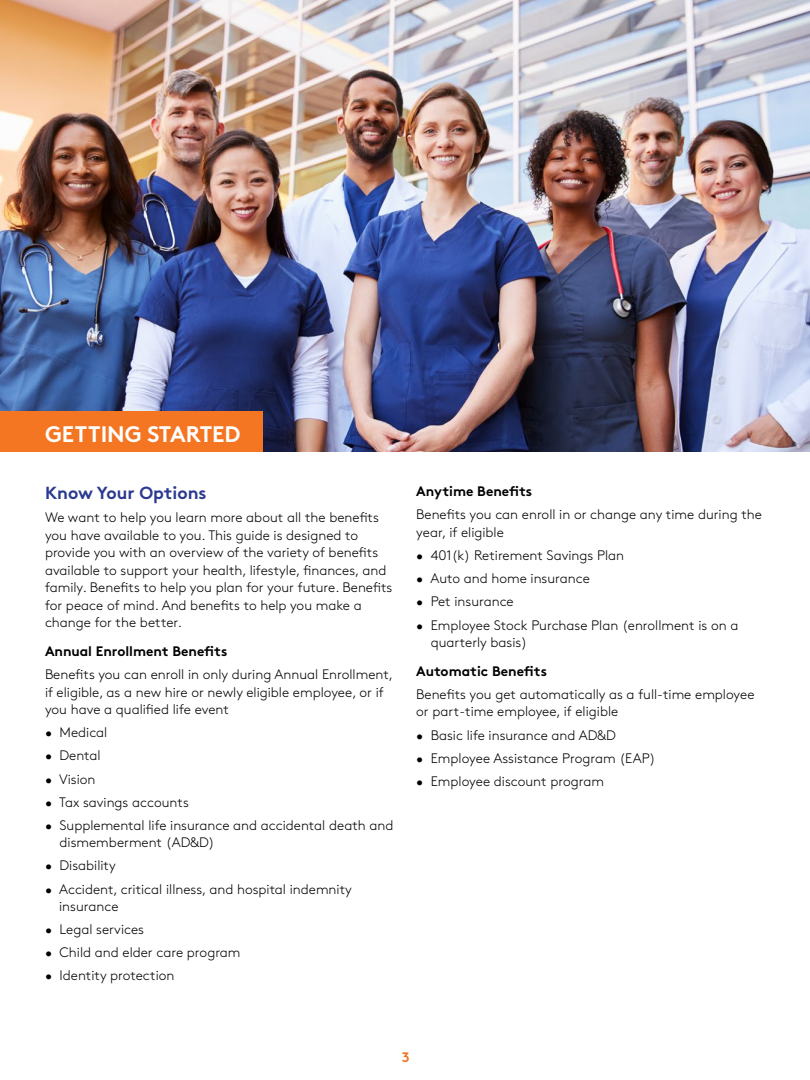
<style>
.page{position:relative;width:810px;height:1080px;background:#fff}
.page>*{position:absolute;margin:0;border:0;box-sizing:border-box;transform-origin:0 0}
.t1{font:700 22.5px "Brown Std";color:#fff}
.t2{font:700 17.5px "Brown Std";color:#2b3990}
.t3{font:300 13.75px/17.5px "Brown Std";color:#000}
.t4{font:700 13.75px "Brown Std";color:#000}
.t5{font:700 13.75px "Brown Std";color:#f47522}
</style>
<div class="page">
<img style="left:0;top:0;width:810px;height:452px">
<div style="left:0;top:412px;width:263px;height:40px;background:#f47522"></div>
<h1 class="t1" style="left:45px;top:420px;width:197px">GETTING STARTED</h1>
<p class="t2" style="left:45px;top:482px;width:163px">Know Your Options</p>
<p class="t3" style="left:45px;top:509px;width:349px">We want to help you learn more about all the benefits you have available to you. This guide is designed to provide you with an overview of the variety of benefits available to support your health, lifestyle, finances, and family. Benefits to help you plan for your future. Benefits for peace of mind. And benefits to help you make a change for the better.</p>
<p class="t4" style="left:45px;top:643px;width:184px">Annual Enrollment Benefits</p>
<p class="t3" style="left:45px;top:666px;width:350px">Benefits you can enroll in only during Annual Enrollment, if eligible, as a new hire or newly eligible employee, or if you have a qualified life event</p>
<p class="t3" style="left:45px;top:724px;width:64px">• Medical</p>
<p class="t3" style="left:45px;top:747px;width:57px">• Dental</p>
<p class="t3" style="left:45px;top:770px;width:52px">• Vision</p>
<p class="t3" style="left:45px;top:793px;width:145px">• Tax savings accounts</p>
<p class="t3" style="left:60px;top:817px;width:335px;text-indent:-15px">• Supplemental life insurance and accidental death and dismemberment (AD&amp;D)</p>
<p class="t3" style="left:45px;top:857px;width:72px">• Disability</p>
<p class="t3" style="left:59px;top:880px;width:294px;text-indent:-14px">• Accident, critical illness, and hospital indemnity insurance</p>
<p class="t3" style="left:45px;top:921px;width:101px">• Legal services</p>
<p class="t3" style="left:45px;top:944px;width:197px">• Child and elder care program</p>
<p class="t3" style="left:45px;top:967px;width:131px">• Identity protection</p>
<p class="t4" style="left:416px;top:483px;width:117px">Anytime Benefits</p>
<p class="t3" style="left:416px;top:506px;width:347px">Benefits you can enroll in or change any time during the year, if eligible</p>
<p class="t3" style="left:416px;top:547px;width:209px">• 401(k) Retirement Savings Plan</p>
<p class="t3" style="left:416px;top:570px;width:175px">• Auto and home insurance</p>
<p class="t3" style="left:416px;top:593px;width:99px">• Pet insurance</p>
<p class="t3" style="left:431px;top:616px;width:309px;text-indent:-15px">• Employee Stock Purchase Plan (enrollment is on a quarterly basis)</p>
<p class="t4" style="left:416px;top:663px;width:132px">Automatic Benefits</p>
<p class="t3" style="left:416px;top:686px;width:340px">Benefits you get automatically as a full-time employee or part-time employee, if eligible</p>
<p class="t3" style="left:416px;top:726px;width:201px">• Basic life insurance and AD&amp;D</p>
<p class="t3" style="left:416px;top:749px;width:241px">• Employee Assistance Program (EAP)</p>
<p class="t3" style="left:416px;top:772px;width:189px">• Employee discount program</p>
<p class="t5" style="left:402px;top:1048px;width:9px">3</p>
</div>
